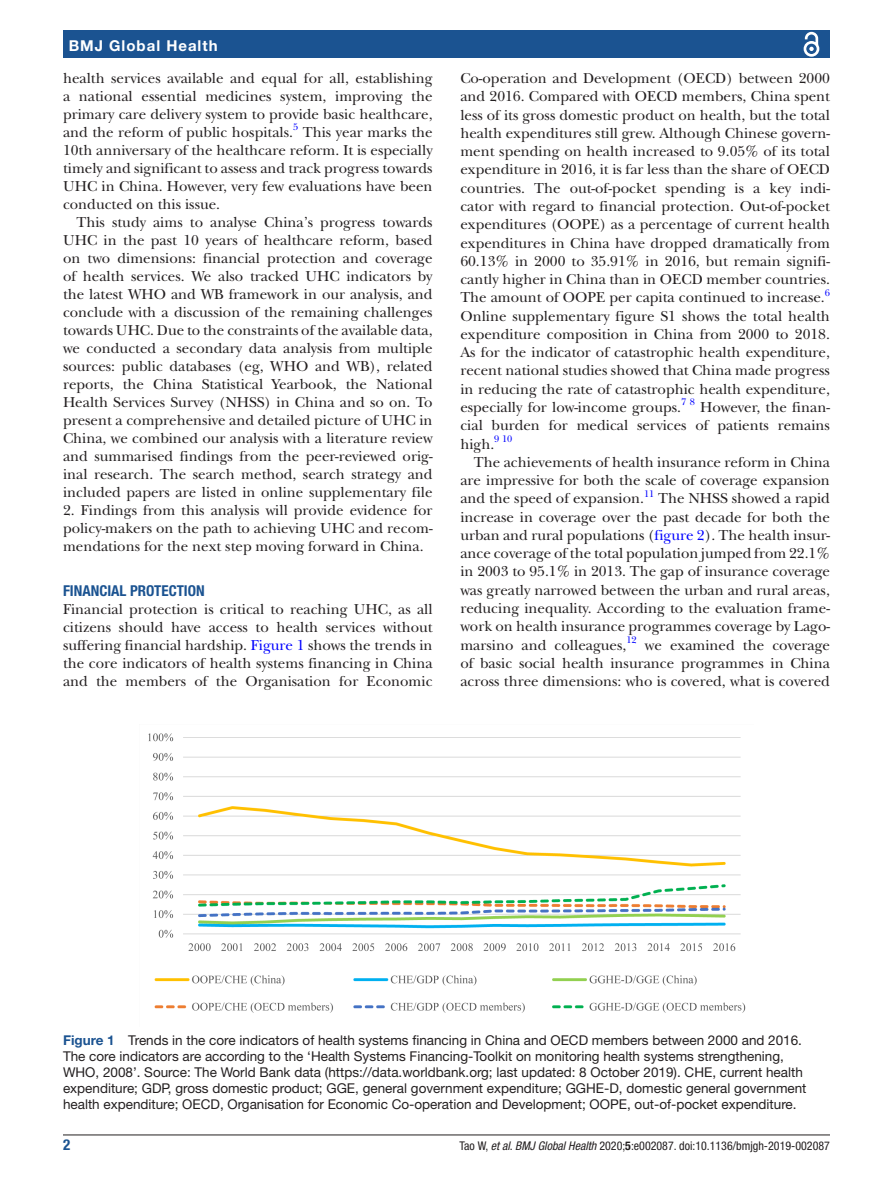
<style>
.page{position:relative;width:893px;height:1191px;background:#fff}
.page>*{position:absolute;margin:0;border:0;box-sizing:border-box;transform-origin:0 0}
.t1{font:15px/18.3px "New Baskerville";color:#231f20;text-align:justify}
.t2{font:700 condensed 15px "Helvetica Neue LT Std";color:#1b5391}
.t3{font:700 15px "Helvetica Neue LT Std";letter-spacing:.065em;color:#fff}
.t4{font:13.5px/16.2px "Helvetica Neue LT Std";color:#231f20}
.t5{font:condensed 12px "Helvetica Neue LT Std";color:#231f20}
.t6{font:9.9px "New Baskerville";color:#00f}
.s1{color:#00f}
.s2{font-weight:700;color:#1b5391}
.s3{font-style:italic}
.s4{font-weight:700}
</style>
<div class="page">
<hr style="left:63px;top:1134px;width:767px;height:1px;background:#231f20">
<div style="left:63px;top:31px;width:767px;height:27px;background:#1b5391"></div>
<svg style="left:803px;top:31px;width:17px;height:26px"></svg>
<img style="left:148px;top:733px;width:598px;height:280px">
<p class="t3" style="left:69px;top:36px;width:150px">BMJ Global Health</p>
<p class="t1" style="left:63px;top:69px;width:371px">health services available and equal for all, establishing a national essential medicines system, improving the primary care delivery system to provide basic healthcare, and the reform of public hospitals.</p>
<p class="t6" style="left:293px;top:121px;width:7px">5</p>
<p class="t1" style="left:63px;top:123px;width:371px;text-indent:240px">This year marks the 10th anniversary of the healthcare reform. It is especially timely and significant to assess and track progress towards UHC in China. However, very few evaluations have been conducted on this issue.</p>
<p class="t1" style="left:63px;top:213px;width:371px;text-indent:14px">This study aims to analyse China’s progress towards UHC in the past 10 years of healthcare reform, based on two dimensions: financial protection and coverage of health services. We also tracked UHC indicators by the latest WHO and WB framework in our analysis, and conclude with a discussion of the remaining challenges towards UHC. Due to the constraints of the available data, we conducted a secondary data analysis from multiple sources: public databases (eg, WHO and WB), related reports, the China Statistical Yearbook, the National Health Services Survey (NHSS) in China and so on. To present a comprehensive and detailed picture of UHC in China, we combined our analysis with a literature review and summarised findings from the peer-reviewed orig&shy;inal research. The search method, search strategy and included papers are listed in online supplementary file</p>
<p class="t1" style="left:63px;top:501px;width:371px">2. Findings from this analysis will provide evidence for policy-makers on the path to achieving UHC and recom&shy;mendations for the next step moving forward in China.</p>
<p class="t2" style="left:63px;top:582px;width:143px">FINANCIAL PROTECTION</p>
<p class="t1" style="left:63px;top:600px;width:371px">Financial protection is critical to reaching UHC, as all citizens should have access to health services without suffering financial hardship. <span class="s1">Figure 1</span> shows the trends in the core indicators of health systems financing in China and the members of the Organisation for Economic</p>
<p class="t1" style="left:460px;top:69px;width:371px">Co-operation and Development (OECD) between 2000 and 2016. Compared with OECD members, China spent less of its gross domestic product on health, but the total health expenditures still grew. Although Chinese govern&shy;ment spending on health increased to 9.05% of its total expenditure in 2016, it is far less than the share of OECD countries. The out-of-pocket spending is a key indi&shy;cator with regard to financial protection. Out-of-pocket expenditures (OOPE) as a percentage of current health expenditures in China have dropped dramatically from 60.13% in 2000 to 35.91% in 2016, but remain signifi&shy;cantly higher in China than in OECD member countries.<br>The amount of OOPE per capita continued to increase.</p>
<p class="t6" style="left:825px;top:287px;width:7px">6</p>
<p class="t1" style="left:460px;top:307px;width:371px">Online supplementary figure S1 shows the total health expenditure composition in China from 2000 to 2018.<br>As for the indicator of catastrophic health expenditure, recent national studies showed that China made progress in reducing the rate of catastrophic health expenditure, especially for low-income groups.</p>
<p class="t6" style="left:681px;top:396px;width:15px">7 8</p>
<p class="t1" style="left:460px;top:398px;width:371px;text-indent:240px">However, the finan&shy;cial burden for medical services of patients remains high.<sup>9</sup> <sup>10</sup></p>
<p class="t1" style="left:460px;top:453px;width:371px;text-indent:14px">The achievements of health insurance reform in China are impressive for both the scale of coverage expansion and the speed of expansion.</p>
<p class="t6" style="left:644px;top:487px;width:12px">11</p>
<p class="t1" style="left:460px;top:489px;width:371px;text-indent:198px">The NHSS showed a rapid increase in coverage over the past decade for both the urban and rural populations (<span class="s1">figure 2</span>). The health insur&shy;ance coverage of the total population jumped from 22.1% in 2003 to 95.1% in 2013. The gap of insurance coverage was greatly narrowed between the urban and rural areas, reducing inequality. According to the evaluation frame&shy;work on health insurance programmes coverage by Lago&shy;marsino and colleagues,</p>
<p class="t6" style="left:626px;top:634px;width:12px">12</p>
<p class="t1" style="left:460px;top:635px;width:371px;text-indent:184px">we examined the coverage of basic social health insurance programmes in China across three dimensions: who is covered, what is covered</p>
<p class="t4" style="left:63px;top:1031px;width:745px"><span class="s2">Figure 1</span> Trends in the core indicators of health systems financing in China and OECD members between 2000 and 2016.<br>The core indicators are according to the ‘Health Systems Financing-Toolkit on monitoring health systems strengthening, WHO, 2008’. Source: The World Bank data (https://data.worldbank.org; last updated: 8 October 2019). CHE, current health expenditure; GDP, gross domestic product; GGE, general government expenditure; GGHE-D, domestic general government health expenditure; OECD, Organisation for Economic Co-operation and Development; OOPE, out-of-pocket expenditure.</p>
<p class="t2" style="left:63px;top:1135px;width:9px">2</p>
<p class="t5" style="left:459px;top:1138px;width:372px">Tao W, <span class="s3">et al</span>. <span class="s3">BMJ Global Health</span> 2020;<span class="s4">5</span>:e002087. doi:10.1136/bmjgh-2019-002087</p>
</div>
